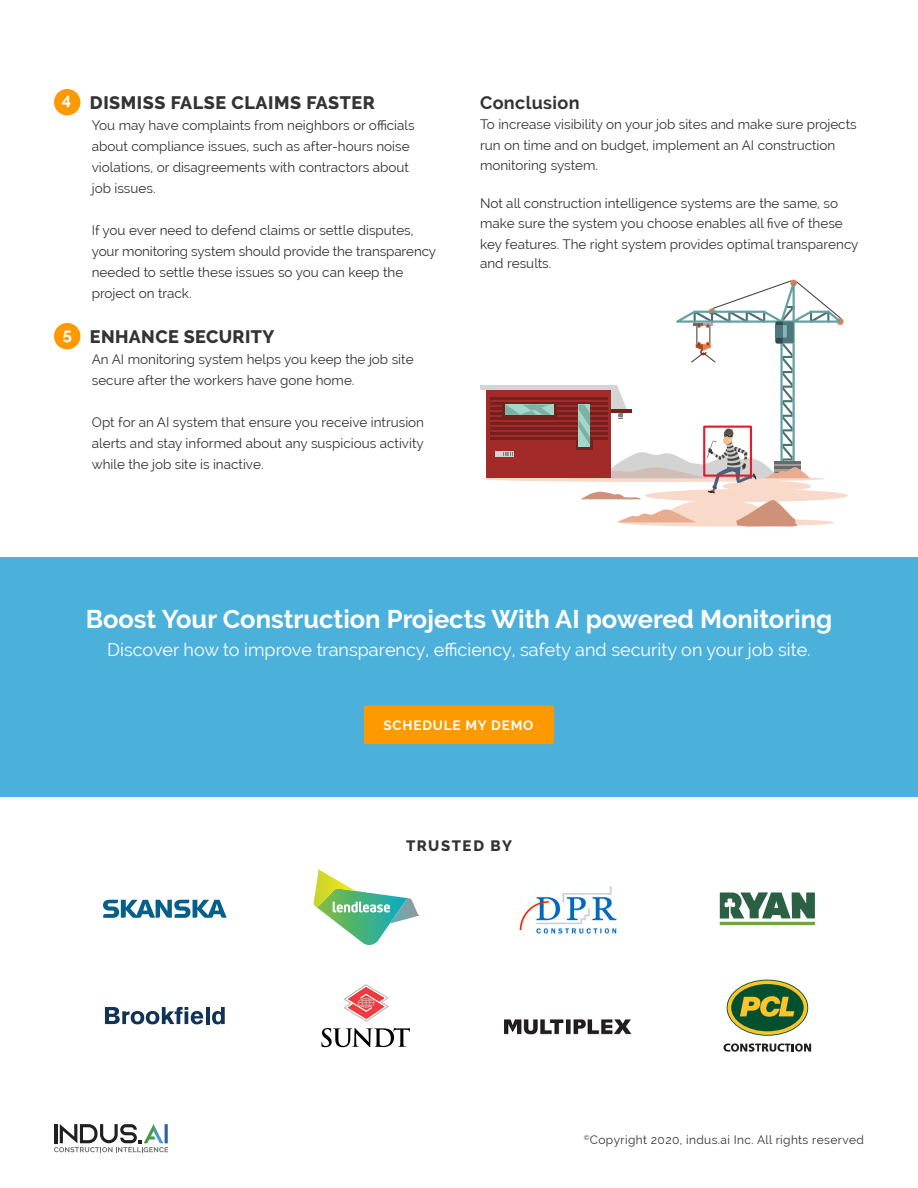
<style>
.page{position:relative;width:918px;height:1188px;background:#fff}
.page>*{position:absolute;margin:0;border:0;box-sizing:border-box;transform-origin:0 0}
.t1{font:700 25.5px "Raleway";color:#fff}
.t2{font:18px "Raleway";color:#fff}
.t3{font:800 18px "Raleway";letter-spacing:.025em;color:#333}
.t4{font:700 18px "Raleway";letter-spacing:.02em;color:#333}
.t5{font:700 16.5px "Raleway";color:#fff}
.t6{font:800 15px "Raleway";letter-spacing:.1em;color:#333}
.t7{font:13.5px/21px "Raleway";color:#333}
.t8{font:700 13.5px "Raleway";letter-spacing:.06em;color:#fff}
.t9{font:12px "Raleway";letter-spacing:.03em;color:#333}
</style>
<div class="page">
<div style="left:54px;top:89px;width:26px;height:26px;background:#f90;border-radius:50%"></div>
<div style="left:54px;top:323px;width:26px;height:26px;background:#f90;border-radius:50%"></div>
<div style="left:0;top:557px;width:918px;height:239px;background:#4cb1da"></div>
<div style="left:364px;top:706px;width:190px;height:38px;background:#f90;border-radius:2px"></div>
<svg style="left:54px;top:1124px;width:114px;height:28px"></svg>
<svg style="left:727px;top:980px;width:81px;height:56px"></svg>
<svg style="left:728px;top:981px;width:79px;height:54px"></svg>
<div style="left:731px;top:984px;width:73px;height:47px;background:#015130;border-radius:50%"></div>
<svg style="left:740px;top:996px;width:54px;height:21px"></svg>
<svg style="left:724px;top:1043px;width:87px;height:9px"></svg>
<svg style="left:321px;top:1028px;width:89px;height:19px"></svg>
<svg style="left:343px;top:984px;width:46px;height:38px"></svg>
<svg style="left:105px;top:1007px;width:98px;height:17px"></svg>
<hr style="left:206px;top:1007px;width:4px;height:17px;background:#113456">
<svg style="left:212px;top:1007px;width:13px;height:17px"></svg>
<hr style="left:720px;top:922px;width:95px;height:3px;background:#6ba643">
<svg style="left:720px;top:892px;width:95px;height:27px"></svg>
<svg style="left:313px;top:869px;width:106px;height:76px"></svg>
<svg style="left:103px;top:900px;width:124px;height:18px"></svg>
<img style="left:504px;top:1019px;width:128px;height:16px">
<img style="left:519px;top:886px;width:101px;height:51px">
<div style="left:481px;top:476px;width:344px;height:6px;background:#f8d9ca;border-radius:50%"></div>
<div style="left:486px;top:389px;width:125px;height:89px;background:#a22b2a"></div>
<div style="left:502px;top:402px;width:55px;height:15px;background:#751f1f"></div>
<hr style="left:490px;top:397px;width:117px;height:3px;background:#751f1f">
<hr style="left:490px;top:402px;width:117px;height:3px;background:#751f1f">
<hr style="left:490px;top:407px;width:117px;height:3px;background:#751f1f">
<hr style="left:490px;top:412px;width:117px;height:3px;background:#751f1f">
<hr style="left:490px;top:417px;width:117px;height:3px;background:#751f1f">
<hr style="left:490px;top:422px;width:117px;height:3px;background:#751f1f">
<hr style="left:490px;top:427px;width:117px;height:3px;background:#751f1f">
<hr style="left:490px;top:433px;width:117px;height:2px;background:#751f1f">
<hr style="left:490px;top:438px;width:117px;height:2px;background:#751f1f">
<div style="left:505px;top:405px;width:49px;height:10px;background:#a2d8cc"></div>
<svg style="left:505px;top:405px;width:46px;height:10px"></svg>
<div style="left:496px;top:451px;width:18px;height:6px;background:#d4d4d4"></div>
<svg style="left:503px;top:452px;width:10px;height:4px"></svg>
<hr style="left:480px;top:385px;width:134px;height:4px;background:#d4d4d4">
<svg style="left:567px;top:280px;width:275px;height:247px"></svg>
<div style="left:703px;top:426px;width:49px;height:51px;border:2px solid #e01f28"></div>
<p class="t5" style="left:62px;top:90px;width:11px">4</p>
<h2 class="t3" style="left:90px;top:93px;width:286px">DISMISS FALSE CLAIMS FASTER</h2>
<p class="t7" style="left:92px;top:115px;width:324px">You may have complaints from neighbors or officials about compliance issues, such as after-hours noise violations, or disagreements with contractors about job issues.</p>
<p class="t7" style="left:92px;top:220px;width:346px">If you ever need to defend claims or settle disputes, your monitoring system should provide the transparency needed to settle these issues so you can keep the project on track.</p>
<p class="t5" style="left:63px;top:325px;width:11px">5</p>
<h2 class="t3" style="left:90px;top:327px;width:186px">ENHANCE SECURITY</h2>
<p class="t7" style="left:92px;top:349px;width:323px">An AI monitoring system helps you keep the job site secure after the workers have gone home.</p>
<p class="t7" style="left:92px;top:412px;width:334px;text-align:justify">Opt for an AI system that ensure you receive intrusion alerts and stay informed about any suspicious activity while the job site is inactive.</p>
<h2 class="t4" style="left:480px;top:93px;width:101px">Conclusion</h2>
<p class="t7" style="left:480px;top:115px;width:378px;line-height:20.2px">To increase visibility on your job sites and make sure projects run on time and on budget, implement an AI construction monitoring system.</p>
<p class="t7" style="left:480px;top:193px;width:380px;line-height:20px">Not all construction intelligence systems are the same, so make sure the system you choose enables all five of these key features. The right system provides optimal transparency and results.</p>
<h1 class="t1" style="left:86px;top:604px;width:748px">Boost Your Construction Projects With AI powered Monitoring</h1>
<h2 class="t2" style="left:107px;top:640px;width:705px">Discover how to improve transparency, efficiency, safety and security on your job site.</h2>
<p class="t8" style="left:383px;top:717px;width:151px">SCHEDULE MY DEMO</p>
<p class="t6" style="left:406px;top:837px;width:107px">TRUSTED BY</p>
<p class="t9" style="left:584px;top:1133px;width:282px"><sup>©</sup>Copyright 2020, indus.ai Inc. All rights reserved</p>
</div>
